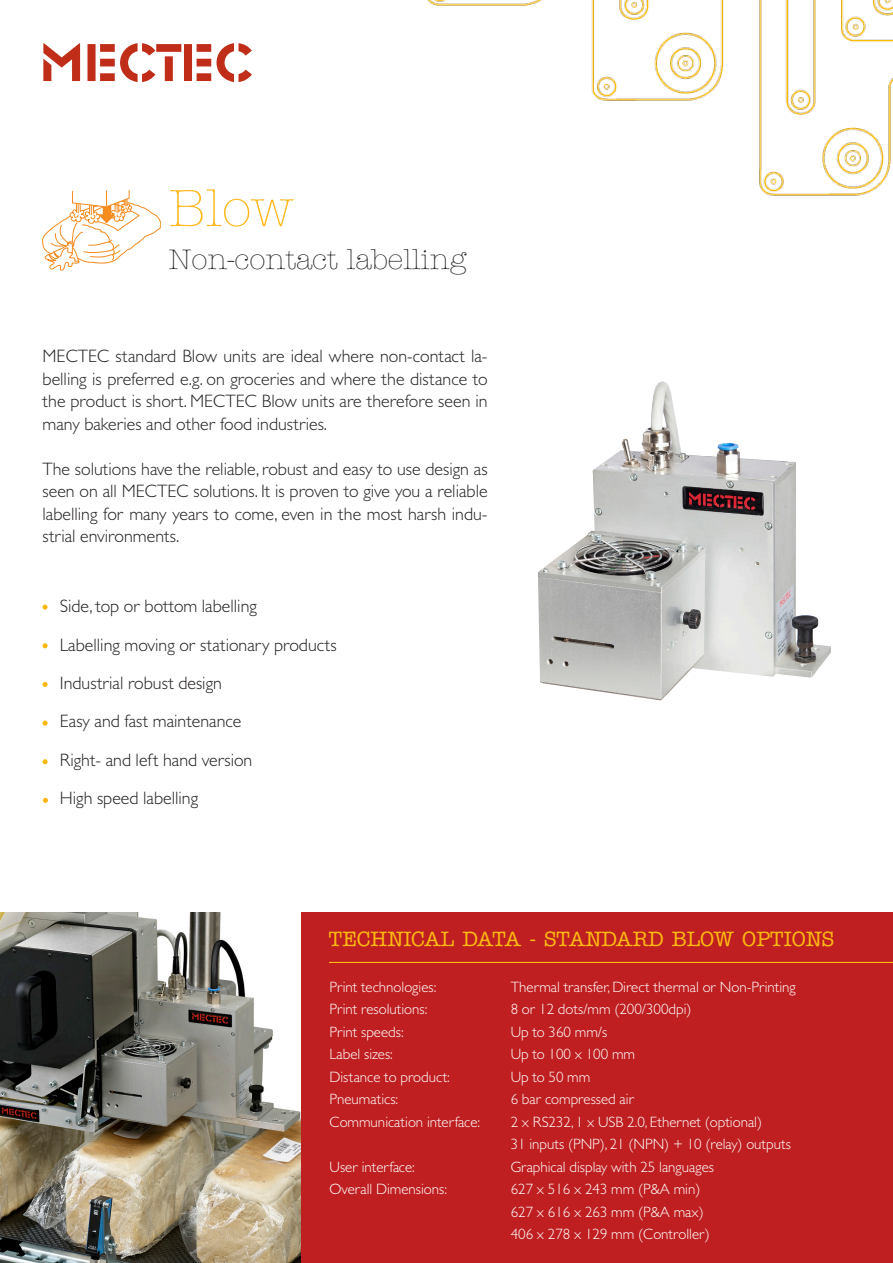
<style>
.page{position:relative;width:893px;height:1263px;background:#fff}
.page>*{position:absolute;margin:0;border:0;box-sizing:border-box;transform-origin:0 0}
.t1{font:300 52.5px "American Typewriter Std";color:#ffb81b}
.t2{font:300 28.5px "American Typewriter Std";color:#231f20}
.t3{font:500 21px "American Typewriter Std";color:#fdb913}
.t4{font:300 18px/22.5px "Gill Sans MT Std";color:#231f20;text-align:justify}
.t5{font:300 15px "Gill Sans MT Std";color:#fff}
</style>
<div class="page">
<img style="left:0;top:912px;width:302px;height:351px">
<svg style="left:43px;top:43px;width:37px;height:38px"></svg>
<svg style="left:88px;top:43px;width:123px;height:39px"></svg>
<svg style="left:217px;top:43px;width:35px;height:39px"></svg>
<img style="left:427px;top:0;width:466px;height:196px">
<div style="left:302px;top:912px;width:591px;height:351px;background:#bf1f20"></div>
<hr style="left:329px;top:962px;width:564px;height:1px;background:#fdb913">
<svg style="left:43px;top:605px;width:5px;height:5px"></svg>
<svg style="left:43px;top:643px;width:5px;height:5px"></svg>
<svg style="left:43px;top:682px;width:5px;height:5px"></svg>
<svg style="left:43px;top:720px;width:5px;height:6px"></svg>
<svg style="left:43px;top:759px;width:5px;height:5px"></svg>
<svg style="left:43px;top:798px;width:5px;height:5px"></svg>
<img style="left:538px;top:381px;width:293px;height:319px">
<svg style="left:43px;top:190px;width:118px;height:80px"></svg>
<p class="t1" style="left:169px;top:179px;width:126px">Blow</p>
<p class="t2" style="left:169px;top:244px;width:300px">Non-contact labelling</p>
<p class="t4" style="left:43px;top:345px;width:447px">MECTEC standard Blow units are ideal where non-contact la&shy;belling is preferred e.g. on groceries and where the distance to the product is short. MECTEC Blow units are therefore seen in many bakeries and other food industries.</p>
<p class="t4" style="left:43px;top:457px;width:447px">The solutions have the reliable, robust and easy to use design as seen on all MECTEC solutions. It is proven to give you a reliable labelling for many years to come, even in the most harsh indu&shy;strial environments.</p>
<p class="t4" style="left:60px;top:594px;width:199px">Side, top or bottom labelling</p>
<p class="t4" style="left:60px;top:633px;width:278px">Labelling moving or stationary products</p>
<p class="t4" style="left:60px;top:671px;width:164px">Industrial robust design</p>
<p class="t4" style="left:60px;top:710px;width:183px">Easy and fast maintenance</p>
<p class="t4" style="left:60px;top:748px;width:194px">Right- and left hand version</p>
<p class="t4" style="left:60px;top:787px;width:140px">High speed labelling</p>
<p class="t3" style="left:329px;top:927px;width:507px">TECHNICAL DATA - STANDARD BLOW OPTIONS</p>
<p class="t5" style="left:330px;top:977px;width:108px">Print technologies:</p>
<p class="t5" style="left:330px;top:1000px;width:99px">Print resolutions:</p>
<p class="t5" style="left:330px;top:1022px;width:76px">Print speeds:</p>
<p class="t5" style="left:330px;top:1045px;width:65px">Label sizes:</p>
<p class="t5" style="left:330px;top:1067px;width:122px">Distance to product:</p>
<p class="t5" style="left:330px;top:1090px;width:70px">Pneumatics:</p>
<p class="t5" style="left:330px;top:1112px;width:152px">Communication interface:</p>
<p class="t5" style="left:330px;top:1157px;width:87px">User interface:</p>
<p class="t5" style="left:330px;top:1180px;width:119px">Overall Dimensions:</p>
<p class="t5" style="left:511px;top:977px;width:287px">Thermal transfer, Direct thermal or Non-Printing</p>
<p class="t5" style="left:511px;top:1000px;width:182px">8 or 12 dots/mm (200/300dpi)</p>
<p class="t5" style="left:511px;top:1022px;width:98px">Up to 360 mm/s</p>
<p class="t5" style="left:511px;top:1045px;width:126px">Up to 100 x 100 mm</p>
<p class="t5" style="left:511px;top:1067px;width:81px">Up to 50 mm</p>
<p class="t5" style="left:511px;top:1090px;width:125px">6 bar compressed air</p>
<p class="t5" style="left:511px;top:1112px;width:253px">2 x RS232, 1 x USB 2.0, Ethernet (optional)</p>
<p class="t5" style="left:511px;top:1135px;width:282px">31 inputs (PNP), 21 (NPN) + 10 (relay) outputs</p>
<p class="t5" style="left:511px;top:1157px;width:205px">Graphical display with 25 languages</p>
<p class="t5" style="left:511px;top:1180px;width:191px">627 x 516 x 243 mm (P&amp;A min)</p>
<p class="t5" style="left:511px;top:1202px;width:195px">627 x 616 x 263 mm (P&amp;A max)</p>
<p class="t5" style="left:511px;top:1225px;width:201px">406 x 278 x 129 mm (Controller)</p>
</div>
